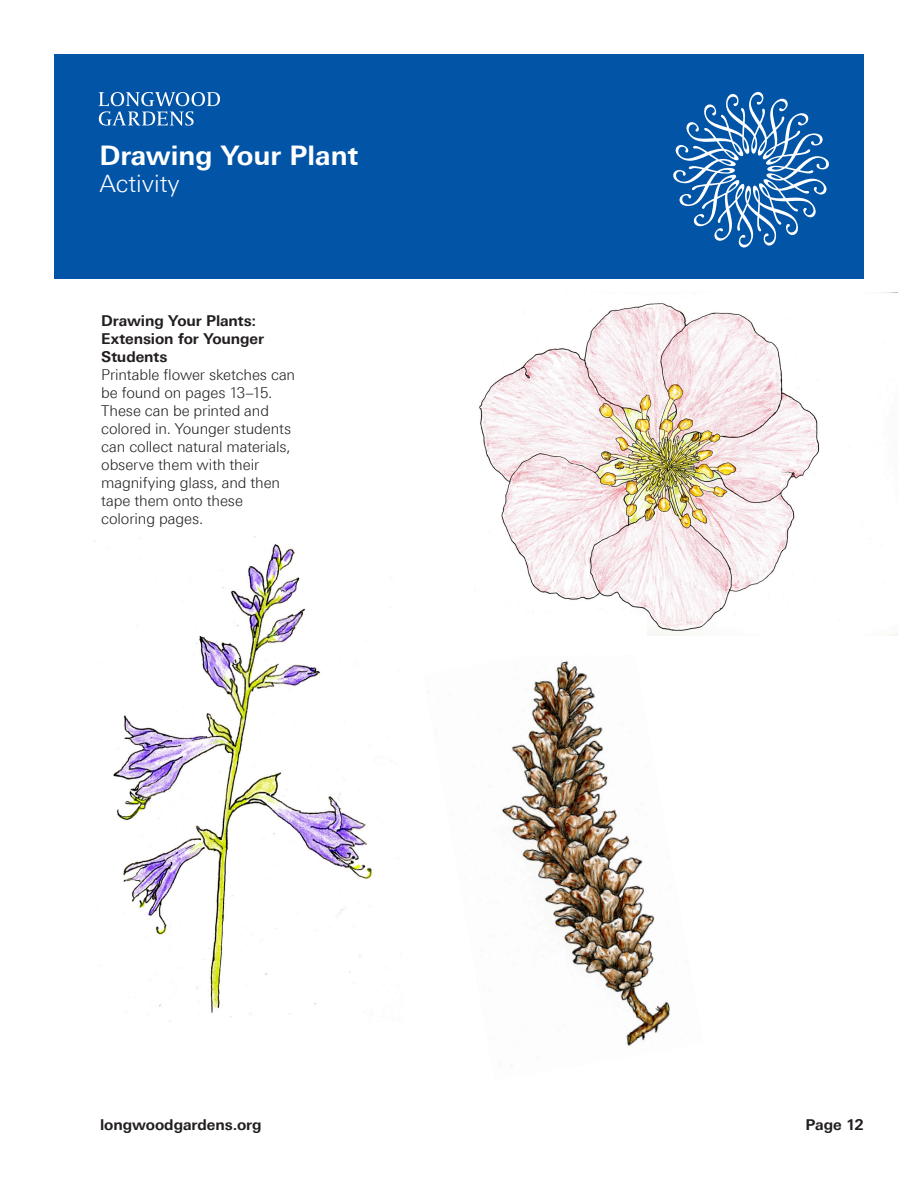
<style>
.page{position:relative;width:918px;height:1188px;background:#fff}
.page>*{position:absolute;margin:0;border:0;box-sizing:border-box;transform-origin:0 0}
.t1{font:700 27px "Linotype Univers 630";color:#fff}
.t2{font:300 24px "Linotype Univers 330";color:#fff}
.t3{font:300 15px/18px "Linotype Univers 330";letter-spacing:-.005em;color:#231f20}
.t4{font:700 15px/18px "Linotype Univers 630";letter-spacing:-.005em;color:#231f20}
</style>
<div class="page">
<div style="left:54px;top:54px;width:810px;height:225px;background:#0154a6"></div>
<svg style="left:99px;top:92px;width:121px;height:34px"></svg>
<svg style="left:673px;top:92px;width:156px;height:156px"></svg>
<img style="left:479px;top:303px;width:419px;height:332px">
<img style="left:501px;top:661px;width:169px;height:405px">
<img style="left:94px;top:536px;width:298px;height:486px">
<div style="left:418px;top:614px;width:229px;height:40px;background:#fff"></div>
<p class="t1" style="left:99px;top:139px;width:260px">Drawing Your Plant</p>
<p class="t2" style="left:99px;top:169px;width:82px">Activity</p>
<p class="t4" style="left:101px;top:311px;width:164px">Drawing Your Plants:<br>Extension for Younger<br>Students</p>
<p class="t3" style="left:101px;top:365px;width:196px">Printable flower sketches can be found on pages 13–15.<br>These can be printed and colored in. Younger students can collect natural materials, observe them with their magnifying glass, and then tape them onto these coloring pages.</p>
<p class="t4" style="left:100px;top:1115px;width:163px">longwoodgardens.org</p>
<p class="t4" style="left:806px;top:1115px;width:60px">Page 12</p>
</div>
